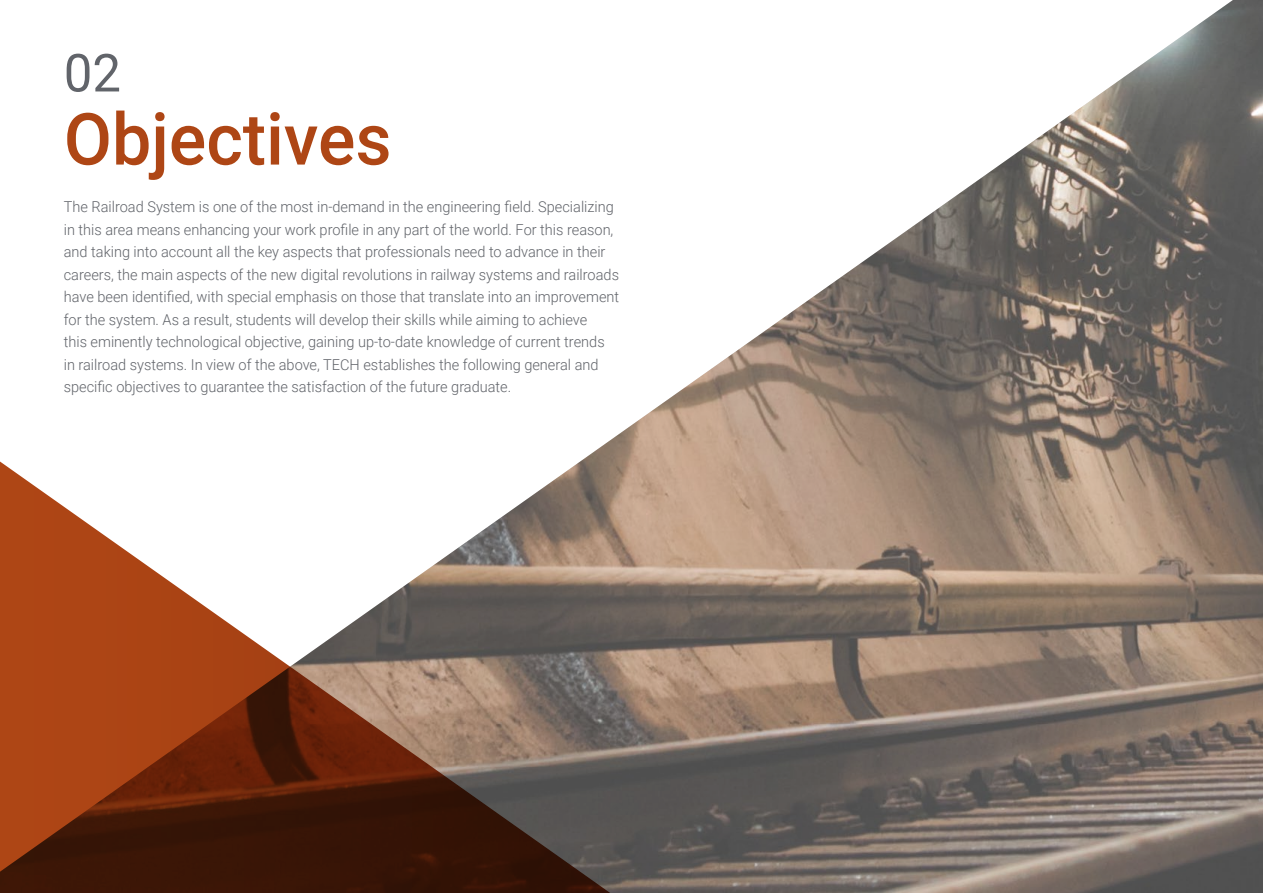
<style>
.page{position:relative;width:1263px;height:893px;background:#fff}
.page>*{position:absolute;margin:0;border:0;box-sizing:border-box;transform-origin:0 0}
.t1{font:500 72px "Roboto";color:#ae4615}
.t2{font:52.5px "Roboto";color:#61646a}
.t3{font:300 15px/22.5px "Roboto";color:#61646a}
</style>
<div class="page">
<img style="left:602px;top:0;width:661px;height:893px">
<svg style="left:0;top:446px;width:640px;height:447px"></svg>
<h2 class="t2" style="left:64px;top:36px;width:59px">02</h2>
<h1 class="t1" style="left:64px;top:89px;width:329px">Objectives</h1>
<p class="t3" style="left:64px;top:195px;width:557px">The Railroad System is one of the most in-demand in the engineering field. Specializing in this area means enhancing your work profile in any part of the world. For this reason, and taking into account all the key aspects that professionals need to advance in their careers, the main aspects of the new digital revolutions in railway systems and railroads have been identified, with special emphasis on those that translate into an improvement for the system. As a result, students will develop their skills while aiming to achieve<br>this eminently technological objective, gaining up-to-date knowledge of current trends in railroad systems. In view of the above, TECH establishes the following general and specific objectives to guarantee the satisfaction of the future graduate.</p>
</div>
